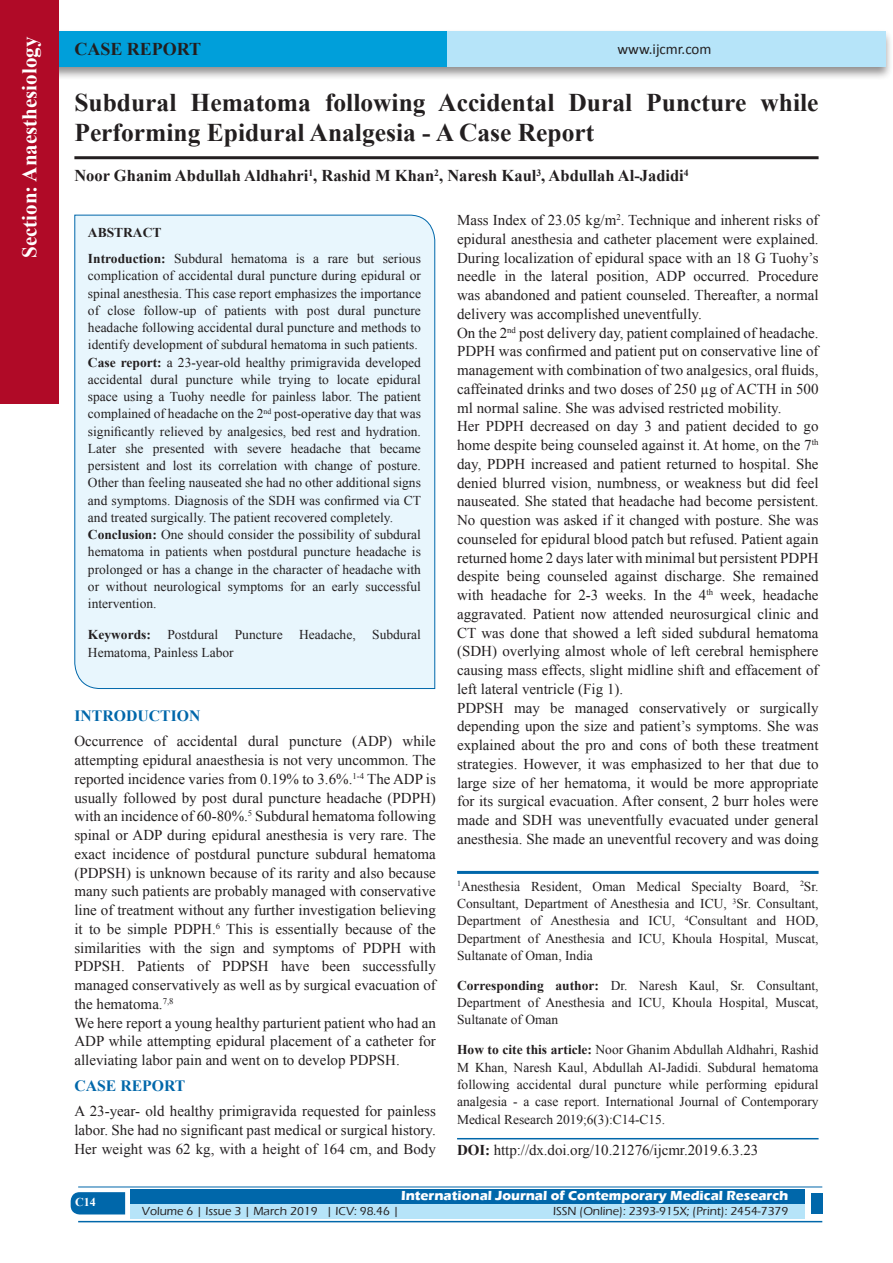
<style>
.page{position:relative;width:893px;height:1263px;background:#fff}
.page>*{position:absolute;margin:0;border:0;box-sizing:border-box;transform-origin:0 0}
.A_Title_New{font:700 25.5px/30px "Times New Roman";color:#231f20}
.t1{font:700 21px "Times New Roman";color:#fff}
.AT_new{font:700 18px "Times New Roman";color:#231f20}
.AU-New{font:700 16.5px "Times New Roman";color:#231f20}
.t2{font:700 15.75px "Times New Roman";color:#0067aa}
.TX_New{font:15px/18.8px "Times New Roman";color:#231f20;text-align:justify}
.t3{font:15px "Calibri";color:#231f20}
.HTC_new{font:13.5px/17.2px "Times New Roman";color:#231f20}
.Affi_New{font:13.5px/17.2px "Times New Roman";color:#231f20;text-align:justify}
.Corresponding{font:13.5px/17.2px "Times New Roman";color:#231f20;text-align:justify}
.t4{font:700 13.5px "Eras ITC";color:#fff}
.t5{font:500 12px "Eras ITC";color:#231f20}
.t6{font:700 12px "Times New Roman";color:#fff}
.s1{font-weight:700}
</style>
<div class="page">
<div style="left:19px;top:29px;width:874px;height:52px;background:#231f20;opacity:.5"></div>
<div style="left:28px;top:31px;width:857px;height:35px;background:#b6e4f9"></div>
<div style="left:28px;top:31px;width:418px;height:35px;background:#009fda"></div>
<div style="left:0;top:0;width:59px;height:404px;background:#b00a27"></div>
<svg style="left:71px;top:1192px;width:54px;height:22px"></svg>
<div style="left:130px;top:1189px;width:674px;height:15px;background:#0067aa"></div>
<div style="left:130px;top:1204px;width:674px;height:15px;background:#b6e4f9"></div>
<hr style="left:78px;top:1186px;width:744px;height:1px;background:#0067aa">
<hr style="left:78px;top:1221px;width:744px;height:1px;background:#0067aa">
<div style="left:811px;top:1193px;width:11px;height:21px;background:#0067aa"></div>
<hr style="left:74px;top:156px;width:745px;height:3px;background:#231f20">
<div style="left:74px;top:214px;width:361px;height:475px;background:#e8f6fd"></div>
<hr style="left:457px;top:871px;width:362px;height:3px;background:#0067aa">
<hr style="left:457px;top:1138px;width:362px;height:1px;background:#0067aa">
<h2 class="t1" style="left:15px;top:258px;width:223px;rotate:-90deg">Section: Anaesthesiology</h2>
<p class="AT_new" style="left:74px;top:36px;width:128px">CASE REPORT</p>
<p class="t3" style="left:617px;top:40px;width:96px">www.ijcmr.com</p>
<p class="A_Title_New" style="left:74px;top:87px;width:746px">Subdural Hematoma following Accidental Dural Puncture while<br>Performing Epidural Analgesia - A Case Report</p>
<p class="AU-New" style="left:74px;top:164px;width:616px">Noor Ghanim Abdullah Aldhahri<sup>1</sup>, Rashid M Khan<sup>2</sup>, Naresh Kaul<sup>3</sup>, Abdullah Al-Jadidi<sup>4</sup></p>
<p class="HTC_new" style="left:88px;top:220px;width:334px;line-height:25.8px"><span class="s1">ABSTRACT<br>Introduction:</span> Subdural hematoma is a rare but serious</p>
<p class="HTC_new" style="left:88px;top:267px;width:335px">complication of accidental dural puncture during epidural or spinal anesthesia. This case report emphasizes the importance of close follow-up of patients with post dural puncture headache following accidental dural puncture and methods to identify development of subdural hematoma in such patients.<br><span class="s1">Case report:</span> a 23-year-old healthy primigravida developed accidental dural puncture while trying to locate epidural space using a Tuohy needle for painless labor. The patient complained of headache on the 2<sup>nd</sup> post-operative day that was significantly relieved by analgesics, bed rest and hydration.<br>Later she presented with severe headache that became persistent and lost its correlation with change of posture.<br>Other than feeling nauseated she had no other additional signs and symptoms. Diagnosis of the SDH was confirmed via CT and treated surgically. The patient recovered completely.<br><span class="s1">Conclusion:</span> One should consider the possibility of subdural hematoma in patients when postdural puncture headache is prolonged or has a change in the character of headache with or without neurological symptoms for an early successful intervention.</p>
<p class="HTC_new" style="left:88px;top:625px;width:334px;line-height:18px"><span class="s1">Keywords:</span> Postdural Puncture Headache, Subdural<br>Hematoma, Painless Labor</p>
<h1 class="t2" style="left:74px;top:705px;width:127px">INTRODUCTION</h1>
<p class="TX_New" style="left:74px;top:732px;width:363px">Occurrence of accidental dural puncture (ADP) while attempting epidural anaesthesia is not very uncommon. The reported incidence varies from 0.19% to 3.6%.<sup>1-4</sup> The ADP is usually followed by post dural puncture headache (PDPH) with an incidence of 60-80%.<sup>5</sup> Subdural hematoma following spinal or ADP during epidural anesthesia is very rare. The exact incidence of postdural puncture subdural hematoma (PDPSH) is unknown because of its rarity and also because many such patients are probably managed with conservative line of treatment without any further investigation believing it to be simple PDPH.<sup>6</sup> This is essentially because of the similarities with the sign and symptoms of PDPH with PDPSH. Patients of PDPSH have been successfully managed conservatively as well as by surgical evacuation of the hematoma.<sup>7,8</sup></p>
<p class="TX_New" style="left:74px;top:1013px;width:363px">We here report a young healthy parturient patient who had an ADP while attempting epidural placement of a catheter for alleviating labor pain and went on to develop PDPSH.</p>
<h1 class="t2" style="left:74px;top:1075px;width:113px">CASE REPORT</h1>
<p class="TX_New" style="left:74px;top:1101px;width:363px">A 23-year- old healthy primigravida requested for painless labor. She had no significant past medical or surgical history.<br>Her weight was 62 kg, with a height of 164 cm, and Body</p>
<p class="TX_New" style="left:457px;top:211px;width:363px">Mass Index of 23.05 kg/m<sup>2</sup>. Technique and inherent risks of epidural anesthesia and catheter placement were explained.<br>During localization of epidural space with an 18 G Tuohy’s needle in the lateral position, ADP occurred. Procedure was abandoned and patient counseled. Thereafter, a normal delivery was accomplished uneventfully.</p>
<p class="TX_New" style="left:457px;top:323px;width:363px">On the 2<sup>nd</sup> post delivery day, patient complained of headache.<br>PDPH was confirmed and patient put on conservative line of management with combination of two analgesics, oral fluids, caffeinated drinks and two doses of 250 µg of ACTH in 500 ml normal saline. She was advised restricted mobility.</p>
<p class="TX_New" style="left:457px;top:417px;width:363px">Her PDPH decreased on day 3 and patient decided to go home despite being counseled against it. At home, on the 7<sup>th </sup>day, PDPH increased and patient returned to hospital. She denied blurred vision, numbness, or weakness but did feel nauseated. She stated that headache had become persistent.<br>No question was asked if it changed with posture. She was counseled for epidural blood patch but refused. Patient again returned home 2 days later with minimal but persistent PDPH despite being counseled against discharge. She remained with headache for 2-3 weeks. In the 4<sup>th</sup> week, headache aggravated. Patient now attended neurosurgical clinic and CT was done that showed a left sided subdural hematoma (SDH) overlying almost whole of left cerebral hemisphere causing mass effects, slight midline shift and effacement of left lateral ventricle (Fig 1).</p>
<p class="TX_New" style="left:457px;top:698px;width:363px">PDPSH may be managed conservatively or surgically depending upon the size and patient’s symptoms. She was explained about the pro and cons of both these treatment strategies. However, it was emphasized to her that due to large size of her hematoma, it would be more appropriate for its surgical evacuation. After consent, 2 burr holes were made and SDH was uneventfully evacuated under general anesthesia. She made an uneventful recovery and was doing</p>
<p class="Affi_New" style="left:457px;top:877px;width:363px"><sup>1</sup>Anesthesia Resident, Oman Medical Specialty Board, <sup>2</sup>Sr.<br>Consultant, Department of Anesthesia and ICU, <sup>3</sup>Sr. Consultant, Department of Anesthesia and ICU, <sup>4</sup>Consultant and HOD, Department of Anesthesia and ICU, Khoula Hospital, Muscat, Sultanate of Oman, India</p>
<p class="Corresponding" style="left:457px;top:976px;width:363px"><span class="s1">Corresponding author:</span> Dr. Naresh Kaul, Sr. Consultant, Department of Anesthesia and ICU, Khoula Hospital, Muscat, Sultanate of Oman</p>
<p class="HTC_new" style="left:457px;top:1041px;width:363px;text-align:justify"><span class="s1">How to cite this article:</span> Noor Ghanim Abdullah Aldhahri, Rashid M Khan, Naresh Kaul, Abdullah Al-Jadidi. Subdural hematoma following accidental dural puncture while performing epidural analgesia - a case report. International Journal of Contemporary Medical Research 2019;6(3):C14-C15.</p>
<p class="TX_New" style="left:457px;top:1140px;width:303px"><span class="s1">DOI:</span> http://dx.doi.org/10.21276/ijcmr.2019.6.3.23</p>
<h4 class="t6" style="left:75px;top:1194px;width:22px">C14</h4>
<p class="t4" style="left:401px;top:1188px;width:389px">International Journal of Contemporary Medical Research</p>
<p class="t5" style="left:142px;top:1204px;width:259px">Volume 6 | Issue 3 | March 2019 | ICV: 98.46 |</p>
<p class="t5" style="left:553px;top:1204px;width:237px">ISSN (Online): 2393-915X; (Print): 2454-7379</p>
</div>
